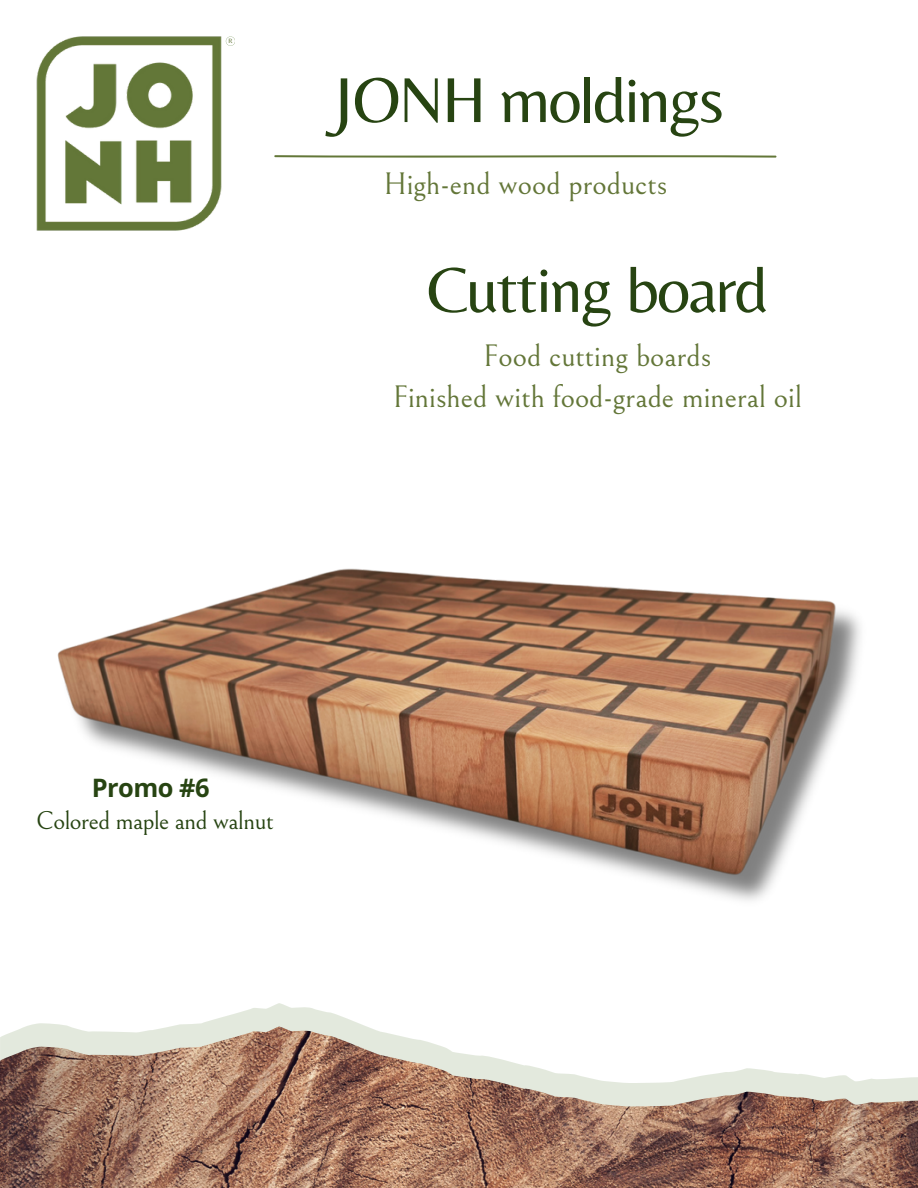
<style>
.page{position:relative;width:918px;height:1188px;background:#fff}
.page>*{position:absolute;margin:0;border:0;box-sizing:border-box;transform-origin:0 0}
.t1{font:66px "Belleza";letter-spacing:-.03em;color:#274412}
.t2{font:65.85px "Belleza";letter-spacing:-.03em;color:#274412}
.t3{font:30.75px/41px "Bellefair";color:#637638;text-align:center}
.t4{font:25.35px "Bellefair";letter-spacing:-.02em;color:#274412}
.t5{font:700 25.35px "Open Sans";letter-spacing:-.02em;color:#274412}
.t6{font:6.45px "Belleza";color:#637638}
</style>
<div class="page">
<img style="left:0;top:1137px;width:918px;height:51px">
<img style="left:36px;top:36px;width:197px;height:195px">
<svg style="left:274px;top:155px;width:502px;height:3px;background:#96a379"></svg>
<svg style="left:226px;top:36px;width:9px;height:9px"></svg>
<img style="left:0;top:568px;width:918px;height:569px">
<h2 class="t6" style="left:228px;top:37px;width:6px">R</h2>
<h1 class="t2" style="left:329px;top:61px;width:396px">JONH moldings</h1>
<p class="t3" style="left:383px;top:165px;width:286px">High-end wood products</p>
<h1 class="t1" style="left:427px;top:251px;width:342px">Cutting board</h1>
<p class="t3" style="left:393px;top:336px;width:411px">Food cutting boards<br>Finished with food-grade mineral oil</p>
<h2 class="t5" style="left:92px;top:770px;width:119px">Promo #6</h2>
<h3 class="t4" style="left:36px;top:807px;width:239px">Colored maple and walnut</h3>
</div>
